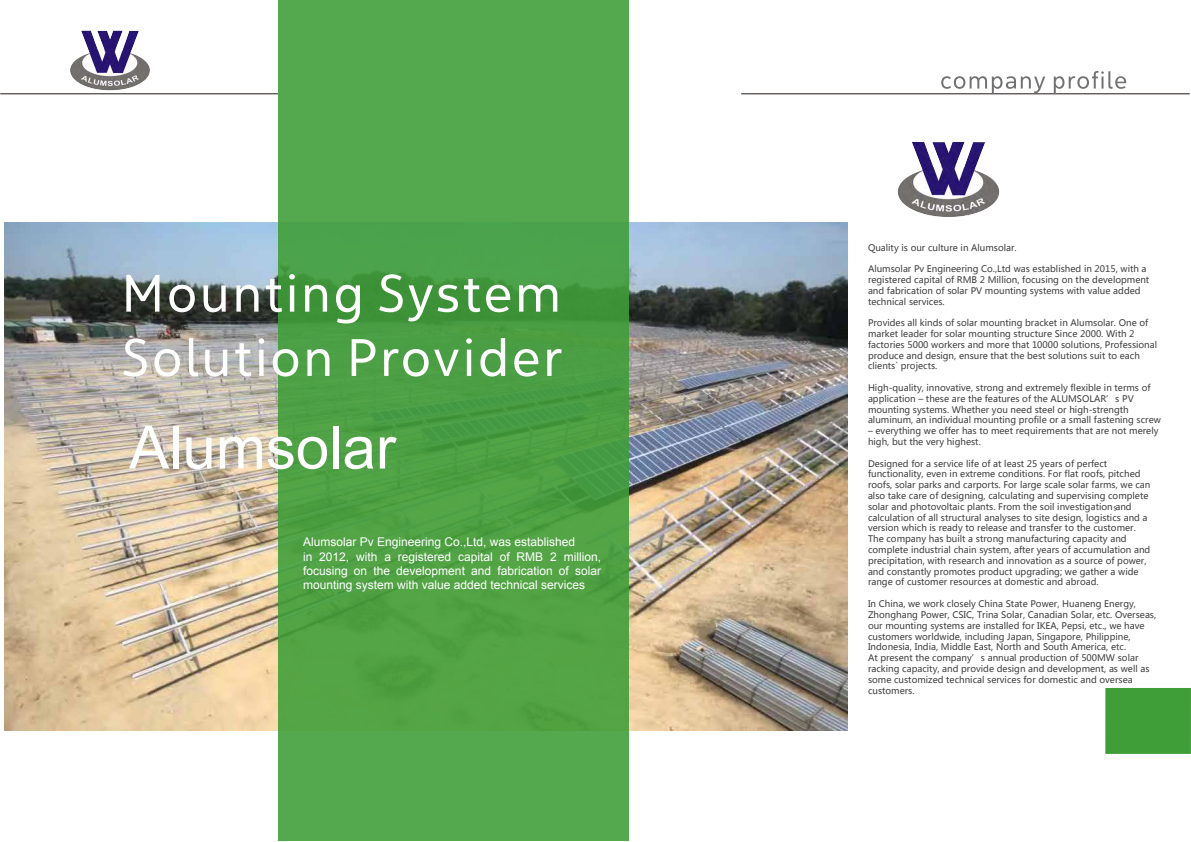
<style>
.page{position:relative;width:1191px;height:842px;background:#fff}
.page>*{position:absolute;margin:0;border:0;box-sizing:border-box;transform-origin:0 0}
.t1{font:60px "Arial";color:#fff}
.t2{font:12px/14.4px "Arial";color:#fff}
.t3{font:9px/10.8px "Microsoft Ya Hei";color:#404040}
</style>
<div class="page">
<img style="left:4px;top:222px;width:843px;height:508px">
<hr style="left:741px;top:93px;width:448px;height:1px;background:#231916">
<hr style="left:0;top:93px;width:278px;height:1px;background:#231916">
<div style="left:1105px;top:688px;width:86px;height:66px;background:#3f9e38"></div>
<svg style="left:941px;top:76px;width:104px;height:18px"></svg>
<svg style="left:1053px;top:71px;width:73px;height:23px"></svg>
<img style="left:64px;top:30px;width:92px;height:65px">
<img style="left:897px;top:142px;width:103px;height:75px">
<div style="left:278px;top:0;width:350px;height:841px;background:#3f9e38;opacity:.89"></div>
<svg style="left:126px;top:275px;width:33px;height:37px"></svg>
<svg style="left:169px;top:285px;width:26px;height:27px"></svg>
<svg style="left:204px;top:285px;width:22px;height:27px"></svg>
<svg style="left:236px;top:285px;width:22px;height:27px"></svg>
<svg style="left:266px;top:279px;width:16px;height:33px"></svg>
<svg style="left:289px;top:274px;width:6px;height:38px"></svg>
<svg style="left:305px;top:285px;width:22px;height:27px"></svg>
<svg style="left:336px;top:285px;width:24px;height:38px"></svg>
<svg style="left:379px;top:274px;width:79px;height:47px"></svg>
<svg style="left:464px;top:279px;width:16px;height:33px"></svg>
<svg style="left:486px;top:285px;width:24px;height:27px"></svg>
<svg style="left:519px;top:285px;width:38px;height:27px"></svg>
<svg style="left:123px;top:338px;width:24px;height:39px"></svg>
<svg style="left:154px;top:349px;width:26px;height:28px"></svg>
<svg style="left:189px;top:338px;width:9px;height:38px"></svg>
<svg style="left:205px;top:350px;width:22px;height:27px"></svg>
<svg style="left:235px;top:343px;width:16px;height:33px"></svg>
<svg style="left:258px;top:338px;width:6px;height:38px"></svg>
<svg style="left:273px;top:349px;width:25px;height:28px"></svg>
<svg style="left:307px;top:349px;width:22px;height:27px"></svg>
<svg style="left:352px;top:339px;width:23px;height:37px"></svg>
<svg style="left:384px;top:349px;width:75px;height:28px"></svg>
<svg style="left:466px;top:338px;width:6px;height:38px"></svg>
<svg style="left:480px;top:338px;width:25px;height:39px"></svg>
<svg style="left:514px;top:349px;width:24px;height:28px"></svg>
<svg style="left:547px;top:349px;width:14px;height:27px"></svg>
<h1 class="t1" style="left:129px;top:408px;width:268px">Alumsolar</h1>
<h2 class="t2" style="left:303px;top:535px;width:299px">Alumsolar Pv Engineering Co.,Ltd, was established<br>in 2012, with a registered capital of RMB 2 million, focusing on the development and fabrication of solar mounting system with value added technical services</h2>
<p class="t3" style="left:868px;top:242px;width:150px">Quality is our culture in Alumsolar.</p>
<p class="t3" style="left:868px;top:263px;width:283px">Alumsolar Pv Engineering Co.,Ltd was established in 2015, with a registered capital of RMB 2 Million, focusing on the development and fabrication of solar PV mounting systems with value added technical services.</p>
<p class="t3" style="left:868px;top:317px;width:291px">Provides all kinds of solar mounting bracket in Alumsolar. One of market leader for solar mounting structure Since 2000. With 2 factories 5000 workers and more that 10000 solutions, Professional produce and design, ensure that the best solutions suit to each clients` projects.</p>
<p class="t3" style="left:868px;top:382px;width:294px">High-quality, innovative, strong and extremely flexible in terms of application – these are the features of the ALUMSOLAR’s PV mounting systems. Whether you need steel or high-strength aluminum, an individual mounting profile or a small fastening screw</p>
<p class="t3" style="left:868px;top:425px;width:292px">– everything we offer has to meet requirements that are not merely high, but the very highest.</p>
<p class="t3" style="left:868px;top:458px;width:284px">Designed for a service life of at least 25 years of perfect functionality, even in extreme conditions. For flat roofs, pitched roofs, solar parks and carports. For large scale solar farms, we can also take care of designing, calculating and supervising complete solar and photovoltaic plants. From the soil investigation and calculation of all structural analyses to site design, logistics and a version which is ready to release and transfer to the customer.<br>The company has built a strong manufacturing capacity and complete industrial chain system, after years of accumulation and precipitation, with research and innovation as a source of power, and constantly promotes product upgrading; we gather a wide range of customer resources at domestic and abroad.</p>
<p class="t3" style="left:868px;top:598px;width:290px">In China, we work closely China State Power, Huaneng Energy, Zhonghang Power, CSIC, Trina Solar, Canadian Solar, etc. Overseas, our mounting systems are installed for IKEA, Pepsi, etc., we have customers worldwide, including Japan, Singapore, Philippine, Indonesia, India, Middle East, North and South America, etc.<br>At present the company’s annual production of 500MW solar racking capacity, and provide design and development, as well as some customized technical services for domestic and oversea customers.</p>
</div>
